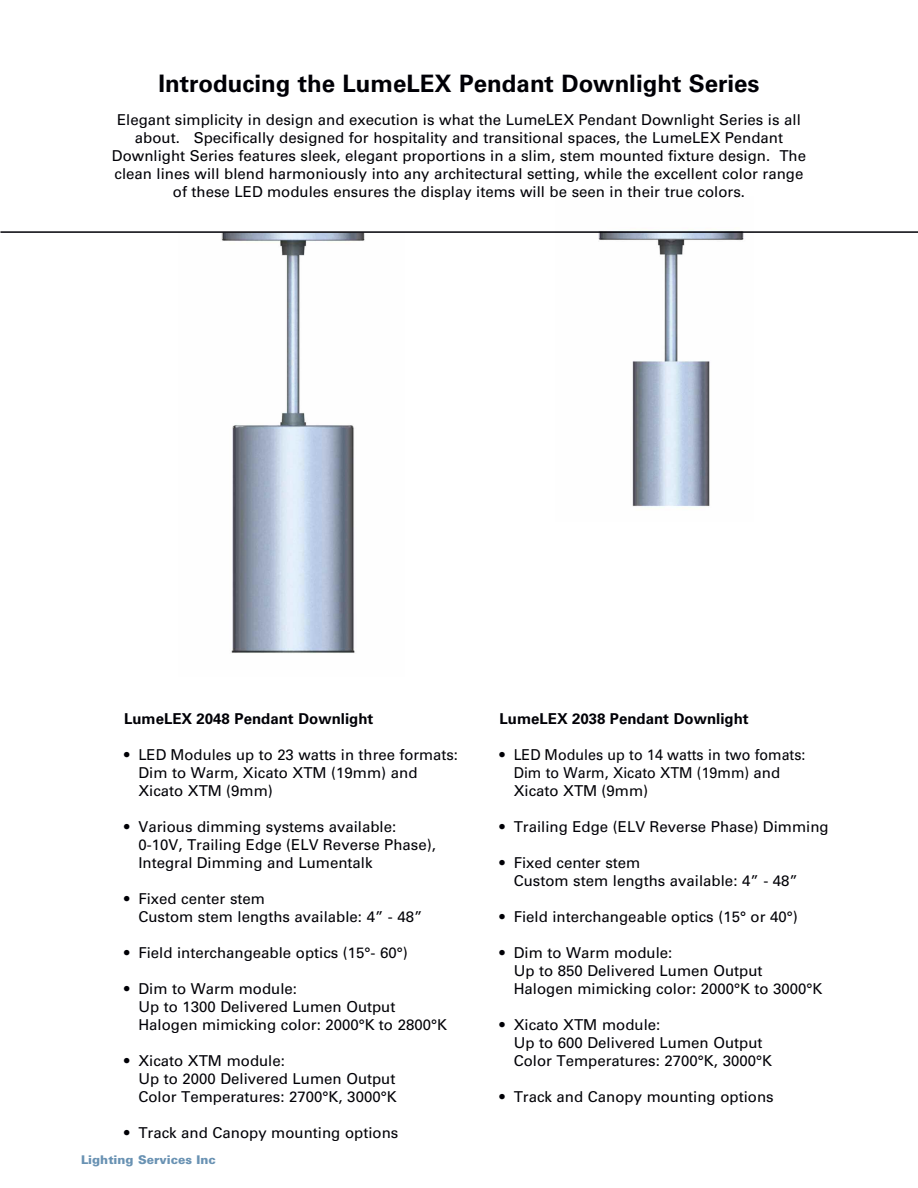
<style>
.page{position:relative;width:918px;height:1188px;background:#fff}
.page>*{position:absolute;margin:0;border:0;box-sizing:border-box;transform-origin:0 0}
.t1{font:700 24px "Univers";color:#000006}
.t2{font:15px/18px "Univers";color:#000006}
.t3{font:700 15px "Univers";color:#000006}
.t4{font:900 12px "Univers";color:#6992b3}
</style>
<div class="page">
<img style="left:221px;top:233px;width:144px;height:420px">
<img style="left:598px;top:230px;width:146px;height:277px">
<hr style="left:0;top:231px;width:918px;height:2px;background:#000006">
<h1 class="t1" style="left:159px;top:70px;width:602px">Introducing the LumeLEX Pendant Downlight Series</h1>
<p class="t2" style="left:112px;top:110px;width:696px;text-align:center">Elegant simplicity in design and execution is what the LumeLEX Pendant Downlight Series is all about. Specifically designed for hospitality and transitional spaces, the LumeLEX Pendant Downlight Series features sleek, elegant proportions in a slim, stem mounted fixture design. The clean lines will blend harmoniously into any architectural setting, while the excellent color range of these LED modules ensures the display items will be seen in their true colors.</p>
<p class="t3" style="left:124px;top:710px;width:251px">LumeLEX 2048 Pendant Downlight</p>
<p class="t2" style="left:138px;top:745px;width:321px;text-indent:-14px">• LED Modules up to 23 watts in three formats:<br>Dim to Warm, Xicato XTM (19mm) and<br>Xicato XTM (9mm)</p>
<p class="t2" style="left:138px;top:817px;width:299px;text-indent:-14px">• Various dimming systems available:<br>0-10V, Trailing Edge (ELV Reverse Phase),<br>Integral Dimming and Lumentalk</p>
<p class="t2" style="left:138px;top:889px;width:286px;text-indent:-14px">• Fixed center stem<br>Custom stem lengths available: 4” - 48”</p>
<p class="t2" style="left:124px;top:943px;width:285px">• Field interchangeable optics (15°- 60°)</p>
<p class="t2" style="left:138px;top:979px;width:310px;text-indent:-14px">• Dim to Warm module:<br>Up to 1300 Delivered Lumen Output<br>Halogen mimicking color: 2000°K to 2800°K</p>
<p class="t2" style="left:138px;top:1051px;width:260px;text-indent:-14px">• Xicato XTM module:<br>Up to 2000 Delivered Lumen Output<br>Color Temperatures: 2700°K, 3000°K</p>
<p class="t2" style="left:124px;top:1123px;width:276px">• Track and Canopy mounting options</p>
<p class="t4" style="left:81px;top:1152px;width:136px">Lighting Services Inc</p>
<p class="t3" style="left:499px;top:710px;width:251px">LumeLEX 2038 Pendant Downlight</p>
<p class="t2" style="left:514px;top:745px;width:293px;text-indent:-14px">• LED Modules up to 14 watts in two fomats:<br>Dim to Warm, Xicato XTM (19mm) and<br>Xicato XTM (9mm)</p>
<p class="t2" style="left:499px;top:817px;width:331px">• Trailing Edge (ELV Reverse Phase) Dimming</p>
<p class="t2" style="left:514px;top:853px;width:286px;text-indent:-14px">• Fixed center stem<br>Custom stem lengths available: 4” - 48”</p>
<p class="t2" style="left:500px;top:907px;width:300px">• Field interchangeable optics (15° or 40°)</p>
<p class="t2" style="left:514px;top:943px;width:310px;text-indent:-14px">• Dim to Warm module:<br>Up to 850 Delivered Lumen Output<br>Halogen mimicking color: 2000°K to 3000°K</p>
<p class="t2" style="left:514px;top:1015px;width:260px;text-indent:-14px">• Xicato XTM module:<br>Up to 600 Delivered Lumen Output<br>Color Temperatures: 2700°K, 3000°K</p>
<p class="t2" style="left:500px;top:1087px;width:276px">• Track and Canopy mounting options</p>
</div>
